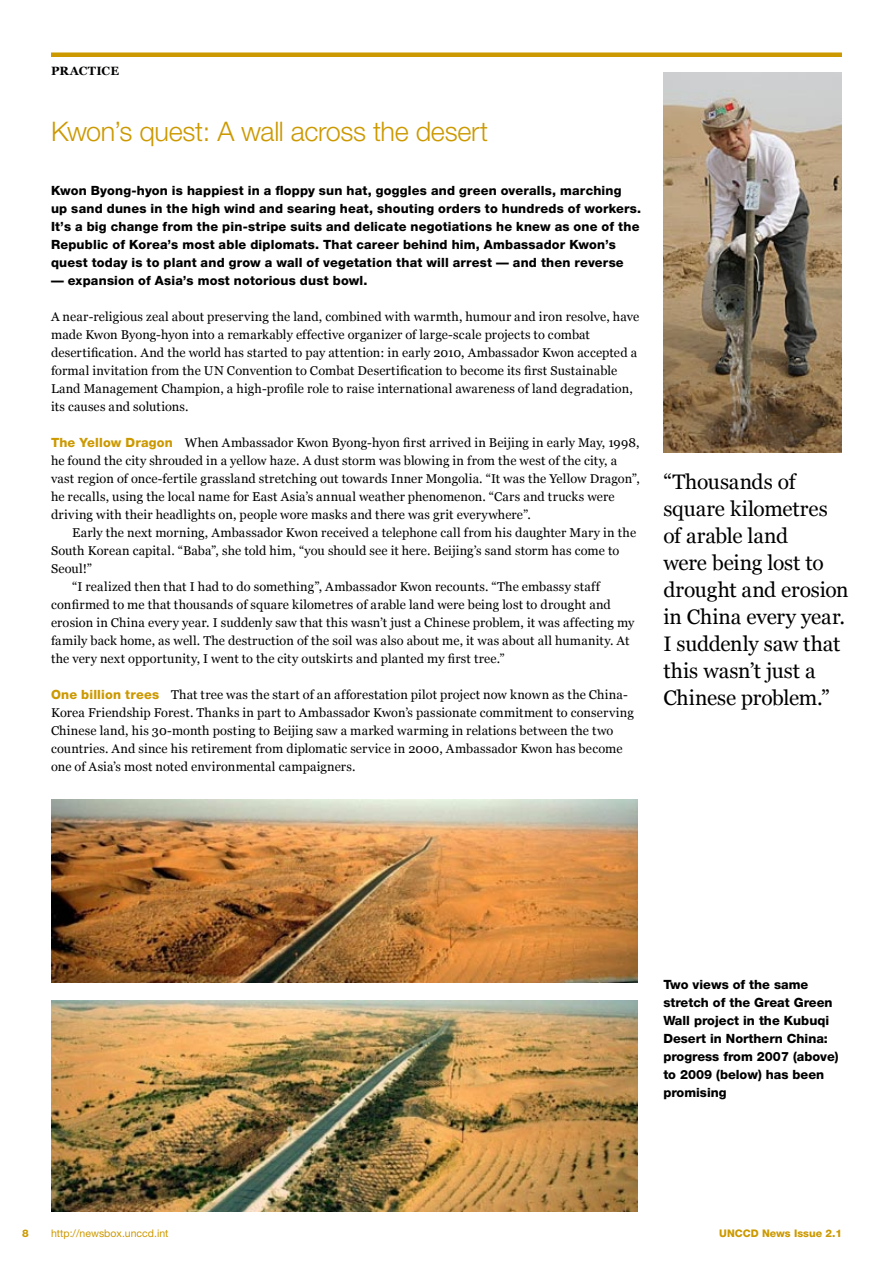
<style>
.page{position:relative;width:893px;height:1263px;background:#fff}
.page>*{position:absolute;margin:0;border:0;box-sizing:border-box;transform-origin:0 0}
.t1{font:300 27px "Helvetica Neue";letter-spacing:-.015em;color:#c90}
.t2{font:21px/27px "Georgia";letter-spacing:-.005em;color:#000}
.t3{font:12.75px/18px "Georgia";letter-spacing:.01em;color:#000}
.t4{font:800 12.75px/18px "Helvetica Neue";letter-spacing:.015em;color:#000}
.t5{font:700 12px "Georgia";letter-spacing:.01em;color:#000}
.t6{font:10.5px "Helvetica Neue";color:#c90}
.t7{font:800 10.5px "Helvetica Neue";color:#c90}
.s1{font-family:"Helvetica Neue";font-weight:800;color:#c90}
</style>
<div class="page">
<div style="left:51px;top:52px;width:791px;height:5px;background:#c90"></div>
<img style="left:51px;top:799px;width:587px;height:183px">
<img style="left:51px;top:1001px;width:587px;height:211px">
<img style="left:663px;top:72px;width:179px;height:381px">
<p class="t5" style="left:51px;top:64px;width:69px">PRACTICE</p>
<h1 class="t1" style="left:51px;top:115px;width:439px">Kwon’s quest: A wall across the desert</h1>
<p class="t4" style="left:51px;top:181px;width:592px">Kwon Byong-hyon is happiest in a floppy sun hat, goggles and green overalls, marching<br>up sand dunes in the high wind and searing heat, shouting orders to hundreds of workers.<br>It’s a big change from the pin-stripe suits and delicate negotiations he knew as one of the Republic of Korea’s most able diplomats. That career behind him, Ambassador Kwon’s quest today is to plant and grow a wall of vegetation that will arrest — and then reverse</p>
<p class="t4" style="left:51px;top:271px;width:318px">— expansion of Asia’s most notorious dust bowl.</p>
<p class="t3" style="left:51px;top:308px;width:590px">A near-religious zeal about preserving the land, combined with warmth, humour and iron resolve, have made Kwon Byong-hyon into a remarkably effective organizer of large-scale projects to combat desertification. And the world has started to pay attention: in early 2010, Ambassador Kwon accepted a formal invitation from the UN Convention to Combat Desertification to become its first Sustainable Land Management Champion, a high-profile role to raise international awareness of land degradation, its causes and solutions.</p>
<p class="t3" style="left:51px;top:434px;width:590px"><span class="s1">The Yellow Dragon</span> When Ambassador Kwon Byong-hyon first arrived in Beijing in early May, 1998, he found the city shrouded in a yellow haze. A dust storm was blowing in from the west of the city, a vast region of once-fertile grassland stretching out towards Inner Mongolia. “It was the Yellow Dragon”, he recalls, using the local name for East Asia’s annual weather phenomenon. “Cars and trucks were driving with their headlights on, people wore masks and there was grit everywhere”.</p>
<p class="t3" style="left:72px;top:524px;width:565px">Early the next morning, Ambassador Kwon received a telephone call from his daughter Mary in the</p>
<p class="t3" style="left:51px;top:542px;width:570px">South Korean capital. “Baba”, she told him, “you should see it here. Beijing’s sand storm has come to</p>
<p class="t3" style="left:51px;top:560px;width:43px">Seoul!”</p>
<p class="t3" style="left:72px;top:578px;width:529px">“I realized then that I had to do something”, Ambassador Kwon recounts. “The embassy staff</p>
<p class="t3" style="left:51px;top:596px;width:561px">confirmed to me that thousands of square kilometres of arable land were being lost to drought and</p>
<p class="t3" style="left:51px;top:614px;width:585px">erosion in China every year. I suddenly saw that this wasn’t just a Chinese problem, it was affecting my</p>
<p class="t3" style="left:51px;top:632px;width:580px">family back home, as well. The destruction of the soil was also about me, it was about all humanity. At</p>
<p class="t3" style="left:51px;top:650px;width:455px">the very next opportunity, I went to the city outskirts and planted my first tree.”</p>
<p class="t3" style="left:51px;top:686px;width:584px"><span class="s1">One billion trees</span> That tree was the start of an afforestation pilot project now known as the China-Korea Friendship Forest. Thanks in part to Ambassador Kwon’s passionate commitment to conserving Chinese land, his 30-month posting to Beijing saw a marked warming in relations between the two countries. And since his retirement from diplomatic service in 2000, Ambassador Kwon has become one of Asia’s most noted environmental campaigners.</p>
<h2 class="t2" style="left:663px;top:468px;width:187px">“Thousands of square kilometres of arable land<br>were being lost to drought and erosion in China every year.<br>I suddenly saw that this wasn’t just a<br>Chinese problem.”</h2>
<p class="t4" style="left:663px;top:976px;width:177px">Two views of the same stretch of the Great Green<br>Wall project in the Kubuqi<br>Desert in Northern China: progress from 2007 (above) to 2009 (below) has been promising</p>
<p class="t7" style="left:22px;top:1227px;width:8px">8</p>
<p class="t6" style="left:51px;top:1227px;width:119px">http://newsbox.unccd.int</p>
<p class="t7" style="left:719px;top:1227px;width:124px">UNCCD News Issue 2.1</p>
</div>
